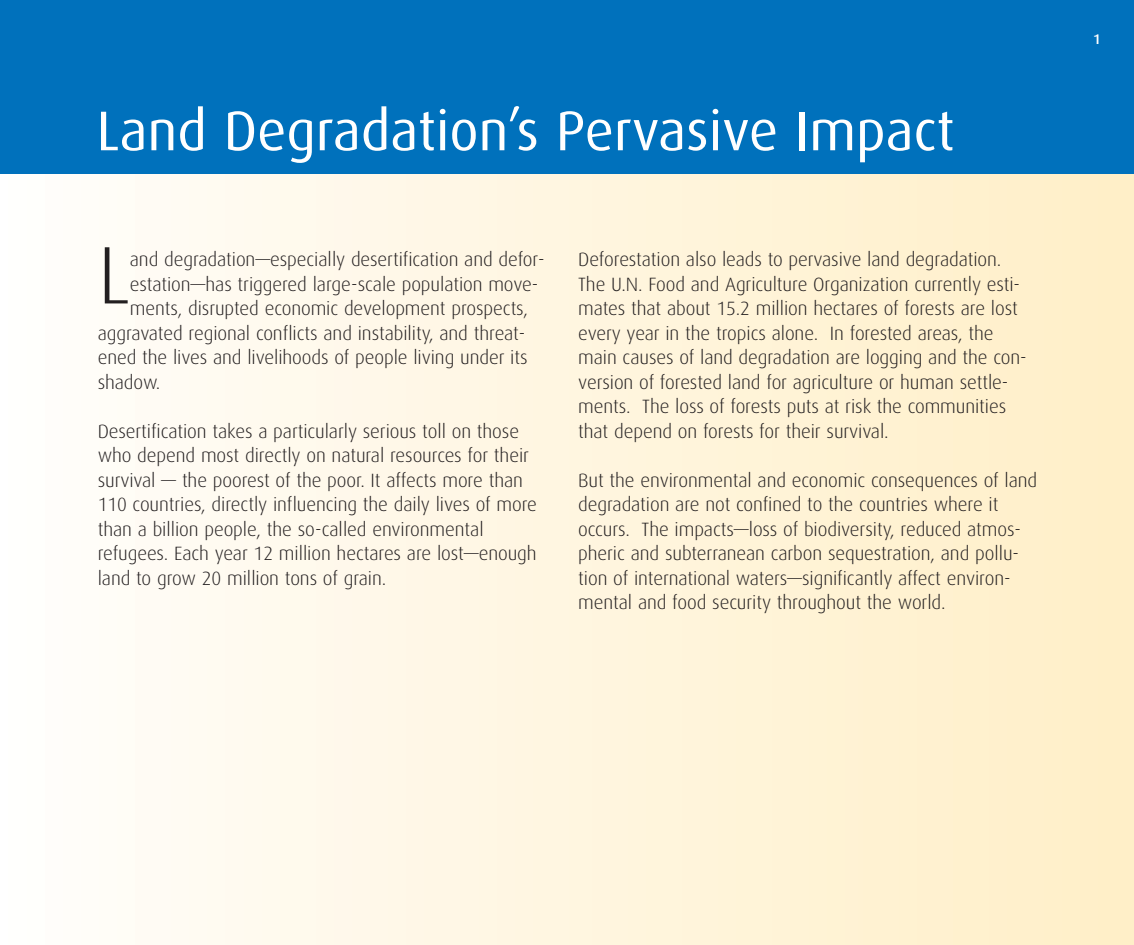
<style>
.page{position:relative;width:1134px;height:945px;background:#fff}
.page>*{position:absolute;margin:0;border:0;box-sizing:border-box;transform-origin:0 0}
.t1{font:300 81.73px "Dax";color:#231f20}
.t2{font:56px "Dax";color:#fff}
.t3{font:300 19.25px/24.5px "Dax";letter-spacing:-.005em;color:#231f20}
.t4{font:500 14px "Dax";color:#fff}
</style>
<div class="page">
<div style="left:1px;top:173px;width:1133px;height:772px;background:linear-gradient(to right,#fffefb,#ffeec6)"></div>
<div style="left:1px;top:0;width:1133px;height:173px;background:#0071bc"></div>
<h2 class="t2" style="left:97px;top:104px;width:860px">Land Degradation’s Pervasive Impact</h2>
<h1 class="t1" style="left:98px;top:235px;width:34px">L</h1>
<p class="t3" style="left:130px;top:248px;width:416px">and degradation—especially desertification and defor-</p>
<p class="t3" style="left:130px;top:273px;width:410px">estation—has triggered large-scale population move-</p>
<p class="t3" style="left:130px;top:297px;width:400px">ments, disrupted economic development prospects,</p>
<p class="t3" style="left:98px;top:322px;width:429px">aggravated regional conflicts and instability, and threat-</p>
<p class="t3" style="left:98px;top:346px;width:431px">ened the lives and livelihoods of people living under its</p>
<p class="t3" style="left:98px;top:371px;width:64px">shadow.</p>
<p class="t3" style="left:98px;top:420px;width:441px">Desertification takes a particularly serious toll on those who depend most directly on natural resources for their survival — the poorest of the poor. It affects more than 110 countries, directly influencing the daily lives of more than a billion people, the so-called environmental refugees. Each year 12 million hectares are lost—enough land to grow 20 million tons of grain.</p>
<p class="t3" style="left:578px;top:248px;width:450px">Deforestation also leads to pervasive land degradation.<br>The U.N. Food and Agriculture Organization currently esti&shy;mates that about 15.2 million hectares of forests are lost every year in the tropics alone. In forested areas, the main causes of land degradation are logging and the con&shy;version of forested land for agriculture or human settle&shy;ments. The loss of forests puts at risk the communities that depend on forests for their survival.</p>
<p class="t3" style="left:578px;top:469px;width:461px">But the environmental and economic consequences of land degradation are not confined to the countries where it occurs. The impacts—loss of biodiversity, reduced atmos&shy;pheric and subterranean carbon sequestration, and pollu&shy;tion of international waters—significantly affect environ&shy;mental and food security throughout the world.</p>
<p class="t4" style="left:1093px;top:33px;width:9px">1</p>
</div>
